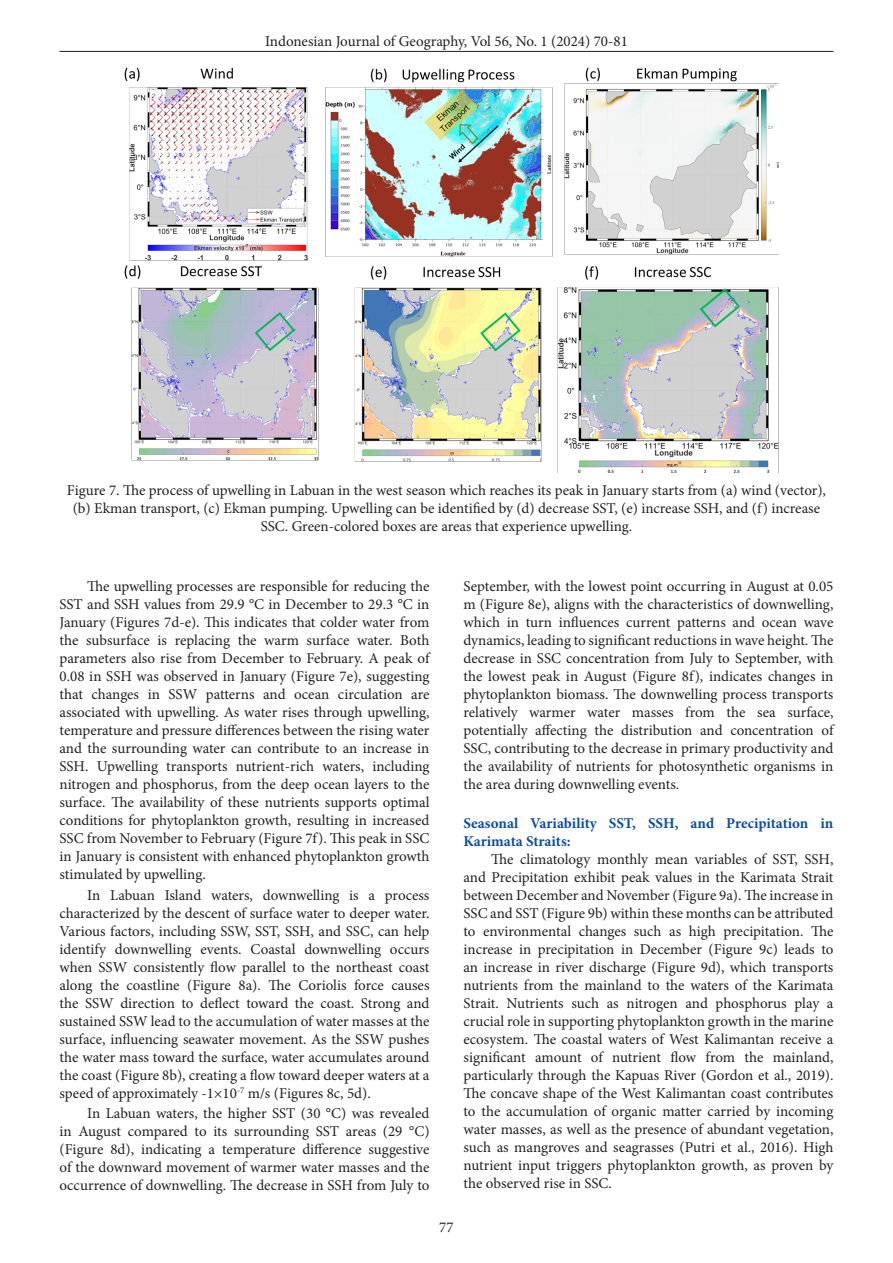
<style>
.page{position:relative;width:893px;height:1263px;background:#fff}
.page>*{position:absolute;margin:0;border:0;box-sizing:border-box;transform-origin:0 0}
.Teks{font:15px/18px "Minion Pro";color:#231f20;text-align:justify}
.Center{font:15px/18px "Minion Pro";color:#231f20;text-align:center}
.Sub_Bab{font:700 15px/18px "Minion Pro";letter-spacing:-.005em;color:#0d4da1}
</style>
<div class="page">
<hr style="left:60px;top:51px;width:773px;height:1px;background:#231f20">
<img style="left:124px;top:67px;width:654px;height:406px">
<p class="Teks" style="left:265px;top:33px;width:364px">Indonesian Journal of Geography, Vol 56, No. 1 (2024) 70-81</p>
<p class="Center" style="left:67px;top:482px;width:761px">Figure 7. The process of upwelling in Labuan in the west season which reaches its peak in January starts from (a) wind (vector), (b) Ekman transport, (c) Ekman pumping. Upwelling can be identified by (d) decrease SST, (e) increase SSH, and (f) increase<br>SSC. Green-colored boxes are areas that experience upwelling.</p>
<p class="Teks" style="left:60px;top:578px;width:371px;text-indent:28px">The upwelling processes are responsible for reducing the SST and SSH values from 29.9 °C in December to 29.3 °C in January (Figures 7d-e). This indicates that colder water from the subsurface is replacing the warm surface water. Both parameters also rise from December to February. A peak of 0.08 in SSH was observed in January (Figure 7e), suggesting that changes in SSW patterns and ocean circulation are associated with upwelling. As water rises through upwelling, temperature and pressure differences between the rising water and the surrounding water can contribute to an increase in SSH. Upwelling transports nutrient-rich waters, including nitrogen and phosphorus, from the deep ocean layers to the surface. The availability of these nutrients supports optimal conditions for phytoplankton growth, resulting in increased SSC from November to February (Figure 7f). This peak in SSC in January is consistent with enhanced phytoplankton growth stimulated by upwelling.</p>
<p class="Teks" style="left:60px;top:886px;width:371px;text-indent:28px">In Labuan Island waters, downwelling is a process characterized by the descent of surface water to deeper water.<br>Various factors, including SSW, SST, SSH, and SSC, can help identify downwelling events. Coastal downwelling occurs when SSW consistently flow parallel to the northeast coast along the coastline (Figure 8a). The Coriolis force causes the SSW direction to deflect toward the coast. Strong and sustained SSW lead to the accumulation of water masses at the surface, influencing seawater movement. As the SSW pushes the water mass toward the surface, water accumulates around the coast (Figure 8b), creating a flow toward deeper waters at a speed of approximately -1×10<sup>-7</sup> m/s (Figures 8c, 5d).</p>
<p class="Teks" style="left:60px;top:1104px;width:371px;text-indent:28px">In Labuan waters, the higher SST (30 °C) was revealed in August compared to its surrounding SST areas (29 °C) (Figure 8d), indicating a temperature difference suggestive of the downward movement of warmer water masses and the occurrence of downwelling. The decrease in SSH from July to</p>
<p class="Teks" style="left:463px;top:578px;width:371px">September, with the lowest point occurring in August at 0.05 m (Figure 8e), aligns with the characteristics of downwelling, which in turn influences current patterns and ocean wave dynamics, leading to significant reductions in wave height. The decrease in SSC concentration from July to September, with the lowest peak in August (Figure 8f), indicates changes in phytoplankton biomass. The downwelling process transports relatively warmer water masses from the sea surface, potentially affecting the distribution and concentration of SSC, contributing to the decrease in primary productivity and the availability of nutrients for photosynthetic organisms in the area during downwelling events.</p>
<p class="Sub_Bab" style="left:463px;top:813px;width:371px">Seasonal Variability SST, SSH, and Precipitation in<br>Karimata Straits:</p>
<p class="Teks" style="left:463px;top:850px;width:371px;text-indent:28px">The climatology monthly mean variables of SST, SSH, and Precipitation exhibit peak values in the Karimata Strait between December and November (Figure 9a). The increase in SSC and SST (Figure 9b) within these months can be attributed to environmental changes such as high precipitation. The increase in precipitation in December (Figure 9c) leads to an increase in river discharge (Figure 9d), which transports nutrients from the mainland to the waters of the Karimata Strait. Nutrients such as nitrogen and phosphorus play a crucial role in supporting phytoplankton growth in the marine ecosystem. The coastal waters of West Kalimantan receive a significant amount of nutrient flow from the mainland, particularly through the Kapuas River (Gordon et al., 2019).<br>The concave shape of the West Kalimantan coast contributes to the accumulation of organic matter carried by incoming water masses, as well as the presence of abundant vegetation, such as mangroves and seagrasses (Putri et al., 2016). High nutrient input triggers phytoplankton growth, as proven by the observed rise in SSC.</p>
<p class="Teks" style="left:439px;top:1218px;width:16px">77</p>
</div>
